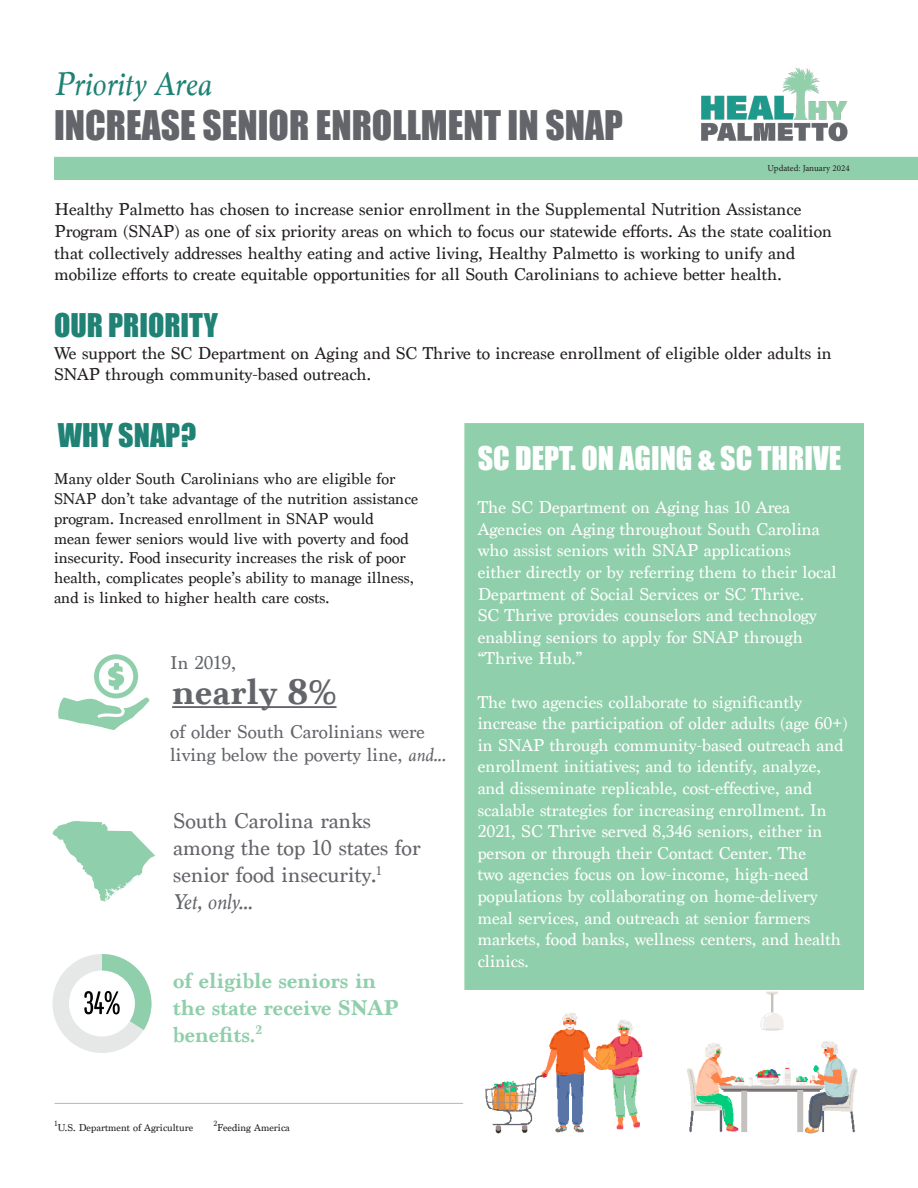
<style>
.page{position:relative;width:918px;height:1188px;background:#fff}
.page>*{position:absolute;margin:0;border:0;box-sizing:border-box;transform-origin:0 0}
.t1{font:37.5px "Impact";color:#63656a}
.t2{font:700 37.5px "Marion";color:#63656a}
.t3{font:italic 34.5px "Marion";color:#1f8275}
.t4{font:30px "Impact";color:#fff}
.t5{font:30px "Impact";color:#1f8275}
.t6{font:22.5px/27px "Marion";color:#63656a}
.t7{font:700 22.5px/27px "Marion";color:#90cfab}
.t8{font:italic 22.5px "Marion";color:#63656a}
.t9{font:19.5px/23.4px "Marion";color:#63656a}
.t10{font:18px/21.6px "Marion";color:#fff}
.t11{font:18px/21.6px "Marion";color:#231f20}
.t12{font:16.5px/19.8px "Marion";color:#231f20}
.t13{font:10.5px "Marion";color:#231f20}
.t14{font:9px "Minion Pro";color:#231f20}
.s1{font-style:italic}
</style>
<div class="page">
<img style="left:701px;top:67px;width:147px;height:75px">
<div style="left:54px;top:157px;width:864px;height:23px;background:#90cfab"></div>
<hr style="left:55px;top:1103px;width:408px;height:1px;background:#92d0ac">
<div style="left:464px;top:423px;width:400px;height:567px;background:#90cfab"></div>
<hr style="left:172px;top:706px;width:165px;height:2px;background:#63656a">
<svg style="left:58px;top:654px;width:92px;height:76px"></svg>
<svg style="left:52px;top:954px;width:99px;height:99px"></svg>
<svg style="left:52px;top:821px;width:103px;height:81px"></svg>
<img style="left:485px;top:992px;width:373px;height:142px">
<p class="t3" style="left:54px;top:61px;width:159px">Priority Area</p>
<p class="t1" style="left:54px;top:96px;width:570px">INCREASE SENIOR ENROLLMENT IN SNAP</p>
<p class="t14" style="left:768px;top:162px;width:84px">Updated: January 2024</p>
<p class="t11" style="left:54px;top:199px;width:779px">Healthy Palmetto has chosen to increase senior enrollment in the Supplemental Nutrition Assistance Program (SNAP) as one of six priority areas on which to focus our statewide efforts. As the state coalition that collectively addresses healthy eating and active living, Healthy Palmetto is working to unify and mobilize efforts to create equitable opportunities for all South Carolinians to achieve better health.</p>
<p class="t5" style="left:54px;top:302px;width:166px">OUR PRIORITY</p>
<p class="t11" style="left:54px;top:342px;width:779px">We support the SC Department on Aging and SC Thrive to increase enrollment of eligible older adults in<br>SNAP through community-based outreach.</p>
<p class="t5" style="left:58px;top:412px;width:140px">WHY SNAP?</p>
<p class="t12" style="left:54px;top:469px;width:366px">Many older South Carolinians who are eligible for SNAP don’t take advantage of the nutrition assistance program. Increased enrollment in SNAP would<br>mean fewer seniors would live with poverty and food insecurity. Food insecurity increases the risk of poor health, complicates people’s ability to manage illness, and is linked to higher health care costs.</p>
<p class="t9" style="left:170px;top:651px;width:67px">In 2019,</p>
<p class="t2" style="left:172px;top:670px;width:166px">nearly 8%</p>
<p class="t9" style="left:170px;top:720px;width:277px">of older South Carolinians were living below the poverty line, <span class="s1">and...</span></p>
<p class="t6" style="left:173px;top:808px;width:249px">South Carolina ranks among the top 10 states for senior food insecurity.<sup>1</sup></p>
<p class="t8" style="left:173px;top:887px;width:81px">Yet, only...</p>
<p class="t7" style="left:173px;top:967px;width:227px">of eligible seniors in the state receive SNAP benefits.<sup>2</sup></p>
<p class="t13" style="left:55px;top:1121px;width:140px"><sup>1</sup>U.S. Department of Agriculture</p>
<p class="t13" style="left:213px;top:1121px;width:78px"><sup>2</sup>Feeding America</p>
<p class="t4" style="left:478px;top:435px;width:365px">SC DEPT. ON AGING &amp; SC THRIVE</p>
<p class="t10" style="left:478px;top:497px;width:360px">The SC Department on Aging has 10 Area Agencies on Aging throughout South Carolina who assist seniors with SNAP applications either directly or by referring them to their local Department of Social Services or SC Thrive.<br>SC Thrive provides counselors and technology enabling seniors to apply for SNAP through “Thrive Hub.”</p>
<p class="t10" style="left:478px;top:691px;width:371px">The two agencies collaborate to significantly increase the participation of older adults (age 60+) in SNAP through community-based outreach and enrollment initiatives; and to identify, analyze, and disseminate replicable, cost-effective, and scalable strategies for increasing enrollment. In 2021, SC Thrive served 8,346 seniors, either in person or through their Contact Center. The<br>two agencies focus on low-income, high-need populations by collaborating on home-delivery meal services, and outreach at senior farmers markets, food banks, wellness centers, and health clinics.</p>
</div>
